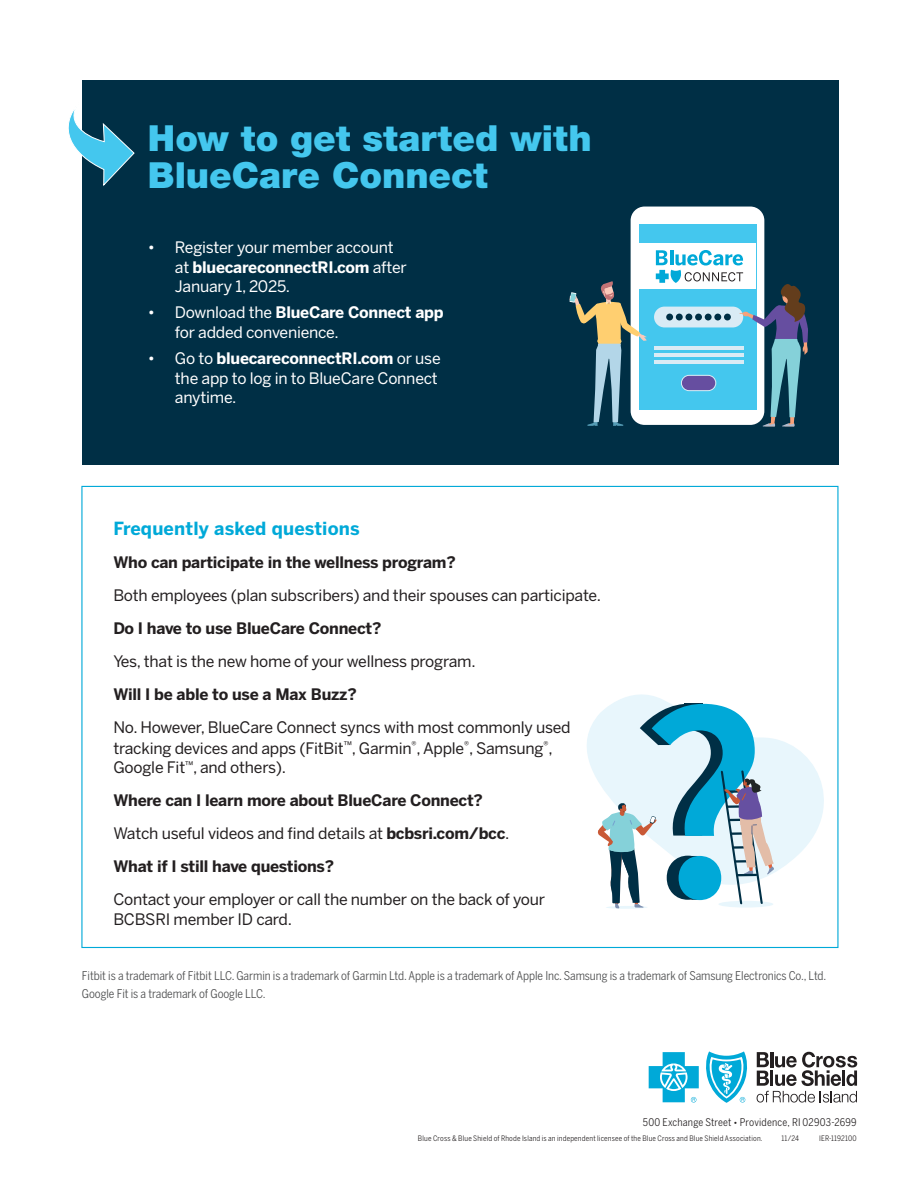
<style>
.page{position:relative;width:918px;height:1188px;background:#fff}
.page>*{position:absolute;margin:0;border:0;box-sizing:border-box;transform-origin:0 0}
.Header_-_24_24{font:900 36px/37.5px "Helvetica Neue LT Std";color:#44c7ee}
.Sub_2_12_14{font:700 18px "Benton Sans";letter-spacing:.01em;color:#00a9d8}
.INTRO_TEXT_12_16{font:15.75px/21px "Benton Sans";letter-spacing:-.015em;color:#231f20}
.t1{font:15.75px/19.5px "Benton Sans";letter-spacing:-.015em;color:#fff}
.INTRO_TEXT_12_16-2{font:700 15.75px "Benton Sans";letter-spacing:-.015em;color:#231f20}
.t2{font:12px/18px "Benton Sans Cond";letter-spacing:-.005em;color:#4b4c4d}
.t3{font:10.5px "Benton Sans Cond";letter-spacing:.015em;color:#231f20}
.t4{font:7.5px "Benton Sans Cond";letter-spacing:.025em;color:#231f20}
.s1{font-weight:700}
.s2{font-size:9px}
</style>
<div class="page">
<svg style="left:649px;top:1052px;width:50px;height:51px"></svg>
<svg style="left:706px;top:1051px;width:41px;height:52px"></svg>
<svg style="left:757px;top:1052px;width:100px;height:51px"></svg>
<div style="left:82px;top:80px;width:757px;height:385px;background:#002f45"></div>
<div style="left:631px;top:207px;width:133px;height:218px;background:#fff;border-radius:14px"></div>
<div style="left:639px;top:225px;width:117px;height:185px;background:#44c7ee"></div>
<div style="left:654px;top:307px;width:89px;height:20px;background:#d9ebf5;border-radius:10px"></div>
<svg style="left:569px;top:281px;width:78px;height:145px"></svg>
<div style="left:639px;top:243px;width:117px;height:46px;background:#fff"></div>
<svg style="left:656px;top:250px;width:152px;height:177px"></svg>
<hr style="left:654px;top:346px;width:89px;height:3px;background:#d9ebf5">
<hr style="left:654px;top:353px;width:89px;height:4px;background:#d9ebf5">
<hr style="left:654px;top:360px;width:89px;height:4px;background:#d9ebf5">
<svg style="left:587px;top:682px;width:252px;height:220px"></svg>
<hr style="left:606px;top:906px;width:42px;height:3px;background:#e8f6fc;border-radius:50%">
<svg style="left:597px;top:704px;width:178px;height:204px"></svg>
<hr style="left:736px;top:874px;width:21px;height:2px;background:#002f45">
<svg style="left:68px;top:110px;width:67px;height:76px"></svg>
<p class="Header_-_24_24" style="left:148px;top:119px;width:446px">How to get started with<br>BlueCare Connect</p>
<p class="t1" style="left:175px;top:238px;width:233px;text-indent:-27px">• Register your member account at <span class="s1">bluecareconnectRI.com</span> after<br>January 1, 2025.</p>
<p class="t1" style="left:175px;top:303px;width:270px;text-indent:-27px">• Download the <span class="s1">BlueCare Connect app </span>for added convenience.</p>
<p class="t1" style="left:175px;top:349px;width:267px;text-indent:-27px">• Go to <span class="s1">bluecareconnectRI.com</span> or use the app to log in to BlueCare Connect anytime.</p>
<p class="Sub_2_12_14" style="left:113px;top:517px;width:248px">Frequently asked questions</p>
<p class="INTRO_TEXT_12_16-2" style="left:113px;top:553px;width:344px">Who can participate in the wellness program?</p>
<p class="INTRO_TEXT_12_16" style="left:113px;top:584px;width:489px">Both employees (plan subscribers) and their spouses can participate.</p>
<p class="INTRO_TEXT_12_16-2" style="left:113px;top:619px;width:270px">Do I have to use BlueCare Connect?</p>
<p class="INTRO_TEXT_12_16" style="left:113px;top:650px;width:364px">Yes, that is the new home of your wellness program.</p>
<p class="INTRO_TEXT_12_16-2" style="left:113px;top:685px;width:245px">Will I be able to use a Max Buzz?</p>
<p class="INTRO_TEXT_12_16" style="left:113px;top:716px;width:459px">No. However, BlueCare Connect syncs with most commonly used tracking devices and apps (FitBit<sup>™</sup>, Garmin<sup>®</sup>, Apple<sup>®</sup>, Samsung<sup>®</sup>,</p>
<p class="INTRO_TEXT_12_16" style="left:113px;top:757px;width:174px">Google Fit<sup>™</sup>, and others).</p>
<p class="INTRO_TEXT_12_16-2" style="left:113px;top:791px;width:371px">Where can I learn more about BlueCare Connect?</p>
<p class="INTRO_TEXT_12_16" style="left:113px;top:823px;width:398px">Watch useful videos and find details at <span class="s1">bcbsri.com/bcc</span>.</p>
<p class="INTRO_TEXT_12_16-2" style="left:113px;top:857px;width:222px">What if I still have questions?</p>
<p class="INTRO_TEXT_12_16" style="left:113px;top:889px;width:433px;line-height:19.5px">Contact your employer or call the number on the back of your<br>BCBSRI member ID card.</p>
<p class="t2" style="left:82px;top:967px;width:746px">Fitbit is a trademark of Fitbit LLC. Garmin is a trademark of Garmin Ltd. Apple is a trademark of Apple Inc. Samsung is a trademark of Samsung Electronics Co., Ltd.<br>Google Fit is a trademark of Google LLC.</p>
<p class="t3" style="left:643px;top:1116px;width:215px">500 Exchange Street <span class="s2">•</span> Providence, RI 02903-2699</p>
<p class="t4" style="left:418px;top:1134px;width:346px">Blue Cross &amp; Blue Shield of Rhode Island is an independent licensee of the Blue Cross and Blue Shield Association.</p>
<p class="t4" style="left:782px;top:1134px;width:19px">11/24</p>
<p class="t4" style="left:819px;top:1134px;width:39px">IER-1192100</p>
</div>
